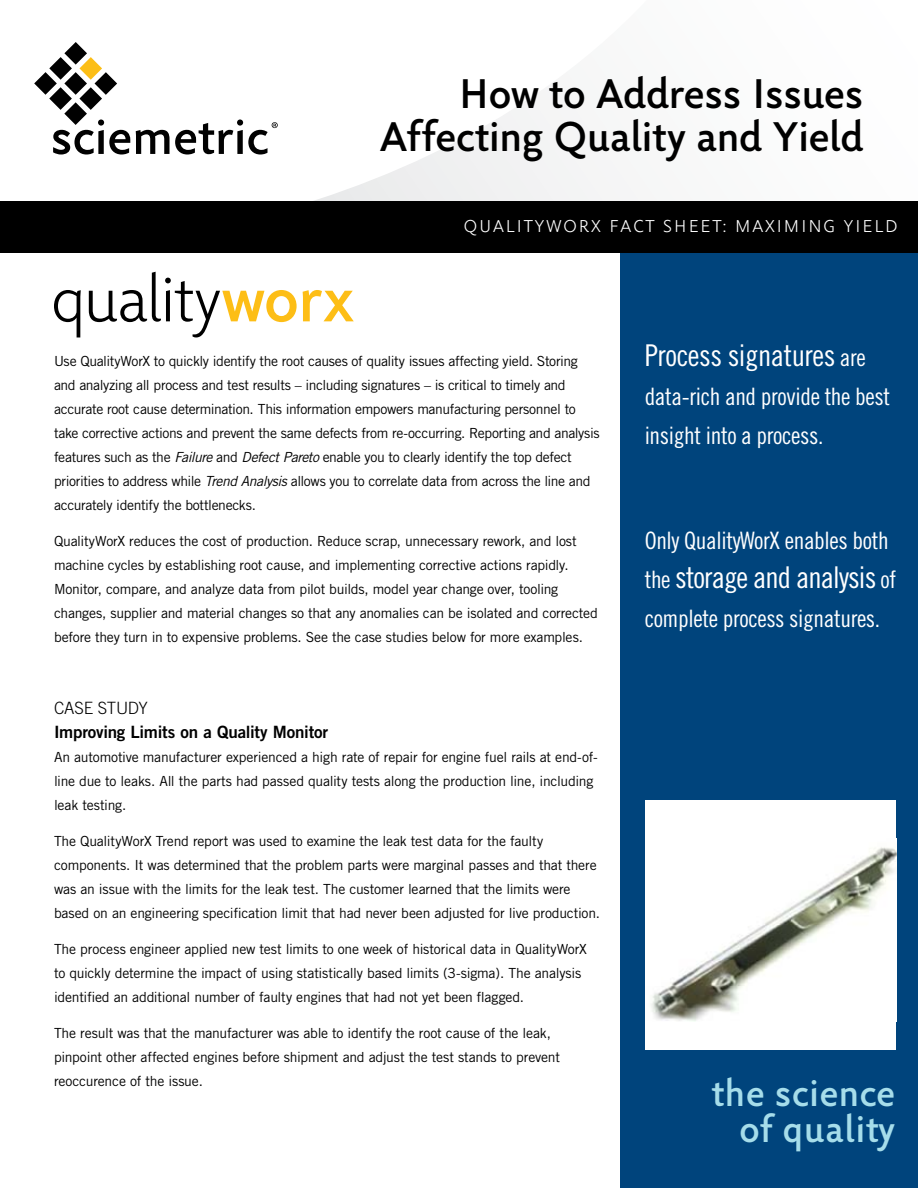
<style>
.page{position:relative;width:918px;height:1188px;background:#fff}
.page>*{position:absolute;margin:0;border:0;box-sizing:border-box;transform-origin:0 0}
.t1{font:700 43.5px/43.5px "Public";letter-spacing:-.02em;color:#000;text-align:right}
.t2{font:700 39px/36px "Public";color:#a6ddea;text-align:right}
.t3{font:30px "Trade Gothic Cond Eighteen";letter-spacing:-.02em;color:#fff}
.t4{font:24px/39px "Trade Gothic Cond Eighteen";letter-spacing:-.015em;color:#fff}
.t5{font:18px "Public";letter-spacing:.11em;color:#fff}
.t6{font:16.95px "Trade Gothic Bold Two";letter-spacing:-.015em;color:#000}
.t7{font:300 16.95px "Trade Gothic";color:#000}
.t8{font:13.95px/24px "Trade Gothic";letter-spacing:-.02em;color:#000}
.s1{font-style:italic}
.s2{font-size:24px}
</style>
<div class="page">
<svg style="left:213px;top:98px;width:705px;height:104px"></svg>
<div style="left:620px;top:235px;width:298px;height:953px;background:#00447c"></div>
<div style="left:0;top:202px;width:918px;height:51px;background:#000"></div>
<svg style="left:34px;top:42px;width:96px;height:113px"></svg>
<svg style="left:136px;top:120px;width:142px;height:35px"></svg>
<svg style="left:54px;top:290px;width:27px;height:47px"></svg>
<svg style="left:89px;top:272px;width:208px;height:65px"></svg>
<svg style="left:303px;top:290px;width:51px;height:31px"></svg>
<div style="left:646px;top:800px;width:250px;height:250px;background:#fff"></div>
<img style="left:651px;top:847px;width:245px;height:174px">
<h1 class="t1" style="left:380px;top:73px;width:486px">How to Address Issues<br>Affecting Quality and Yield</h1>
<p class="t5" style="left:464px;top:217px;width:435px">QUALITYWORX FACT SHEET: MAXIMING YIELD</p>
<p class="t8" style="left:54px;top:349px;width:547px">Use QualityWorX to quickly identify the root causes of quality issues affecting yield. Storing and analyzing all process and test results – including signatures – is critical to timely and accurate root cause determination. This information empowers manufacturing personnel to take corrective actions and prevent the same defects from re-occurring. Reporting and analysis features such as the <span class="s1">Failure</span> and <span class="s1">Defect Pareto</span> enable you to clearly identify the top defect priorities to address while <span class="s1">Trend Analysis</span> allows you to correlate data from across the line and accurately identify the bottlenecks.</p>
<p class="t8" style="left:54px;top:529px;width:545px">QualityWorX reduces the cost of production. Reduce scrap, unnecessary rework, and lost machine cycles by establishing root cause, and implementing corrective actions rapidly.<br>Monitor, compare, and analyze data from pilot builds, model year change over, tooling changes, supplier and material changes so that any anomalies can be isolated and corrected before they turn in to expensive problems. See the case studies below for more examples.</p>
<p class="t7" style="left:54px;top:698px;width:95px">CASE STUDY</p>
<p class="t6" style="left:54px;top:721px;width:276px">Improving Limits on a Quality Monitor</p>
<p class="t8" style="left:54px;top:745px;width:545px">An automotive manufacturer experienced a high rate of repair for engine fuel rails at end-of&shy;line due to leaks. All the parts had passed quality tests along the production line, including leak testing.</p>
<p class="t8" style="left:54px;top:829px;width:548px">The QualityWorX Trend report was used to examine the leak test data for the faulty components. It was determined that the problem parts were marginal passes and that there was an issue with the limits for the leak test. The customer learned that the limits were based on an engineering specification limit that had never been adjusted for live production.</p>
<p class="t8" style="left:54px;top:937px;width:534px">The process engineer applied new test limits to one week of historical data in QualityWorX to quickly determine the impact of using statistically based limits (3-sigma). The analysis identified an additional number of faulty engines that had not yet been flagged.</p>
<p class="t8" style="left:54px;top:1021px;width:508px">The result was that the manufacturer was able to identify the root cause of the leak, pinpoint other affected engines before shipment and adjust the test stands to prevent reoccurence of the issue.</p>
<h3 class="t3" style="left:645px;top:338px;width:223px">Process signatures <span class="s2">are</span></h3>
<h3 class="t4" style="left:645px;top:377px;width:247px">data-rich and provide the best insight into a process.</h3>
<h3 class="t4" style="left:645px;top:521px;width:246px">Only QualityWorX enables both</h3>
<h3 class="t3" style="left:645px;top:560px;width:253px"><span class="s2">the</span> storage and analysis <span class="s2">of</span></h3>
<h3 class="t4" style="left:645px;top:599px;width:237px">complete process signatures.</h3>
<h2 class="t2" style="left:711px;top:1077px;width:185px">the science of quality</h2>
</div>
